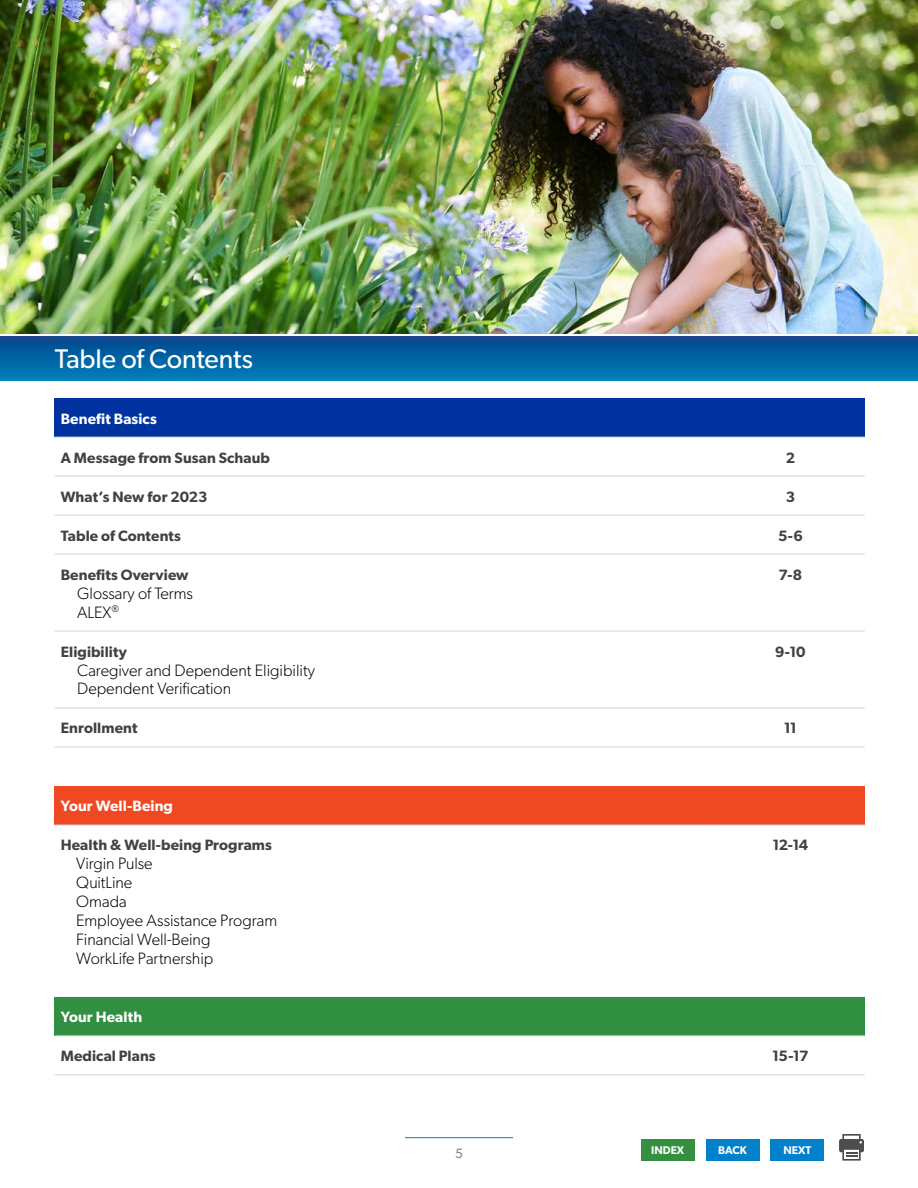
<style>
.page{position:relative;width:918px;height:1188px;background:#fff}
.page>*{position:absolute;margin:0;border:0;box-sizing:border-box;transform-origin:0 0}
.t1{font:27px "Gibson";letter-spacing:-.01em;color:#fff}
.t2{font:300 16.5px/18.9px "Gibson";color:#000}
.t3{font:600 15px "Gibson";letter-spacing:.005em;color:#414042}
.t4{font:600 15px "Gibson";letter-spacing:.005em;color:#fff}
.t5{font:13.5px "Gibson";color:#808285}
.t6{font:600 11.25px "Gibson";color:#fff}
</style>
<div class="page">
<hr style="left:405px;top:1137px;width:108px;height:1px;background:#0081c9">
<div style="left:641px;top:1139px;width:54px;height:22px;background:#348f41"></div>
<div style="left:706px;top:1139px;width:53px;height:22px;background:#0081c9"></div>
<div style="left:770px;top:1139px;width:54px;height:22px;background:#0081c9"></div>
<svg style="left:839px;top:1134px;width:25px;height:27px"></svg>
<div style="left:0;top:337px;width:918px;height:43px;background:linear-gradient(to bottom,#06478c,#0080ba)"></div>
<div style="left:55px;top:398px;width:810px;height:39px;background:#0033a0"></div>
<div style="left:55px;top:786px;width:810px;height:39px;background:#ef4923"></div>
<div style="left:55px;top:997px;width:810px;height:39px;background:#318f41"></div>
<hr style="left:55px;top:476px;width:661px;height:1px;background:#d1d3d4">
<hr style="left:716px;top:476px;width:149px;height:1px;background:#d1d3d4">
<hr style="left:55px;top:515px;width:661px;height:1px;background:#d1d3d4">
<hr style="left:716px;top:515px;width:149px;height:1px;background:#d1d3d4">
<hr style="left:55px;top:554px;width:661px;height:1px;background:#d1d3d4">
<hr style="left:716px;top:554px;width:149px;height:1px;background:#d1d3d4">
<hr style="left:55px;top:631px;width:661px;height:1px;background:#d1d3d4">
<hr style="left:716px;top:631px;width:149px;height:1px;background:#d1d3d4">
<hr style="left:55px;top:708px;width:661px;height:1px;background:#d1d3d4">
<hr style="left:716px;top:708px;width:149px;height:1px;background:#d1d3d4">
<hr style="left:55px;top:747px;width:661px;height:1px;background:#d1d3d4">
<hr style="left:716px;top:747px;width:149px;height:1px;background:#d1d3d4">
<hr style="left:55px;top:825px;width:661px;height:1px;background:#d1d3d4">
<hr style="left:716px;top:825px;width:149px;height:1px;background:#d1d3d4">
<hr style="left:55px;top:1074px;width:661px;height:1px;background:#d1d3d4">
<hr style="left:716px;top:1074px;width:149px;height:1px;background:#d1d3d4">
<hr style="left:55px;top:437px;width:661px;height:1px;background:#d1d3d4">
<hr style="left:716px;top:437px;width:149px;height:1px;background:#d1d3d4">
<hr style="left:55px;top:1035px;width:661px;height:1px;background:#d1d3d4">
<hr style="left:716px;top:1035px;width:149px;height:1px;background:#d1d3d4">
<img style="left:0;top:0;width:918px;height:334px">
<h1 class="t1" style="left:55px;top:343px;width:200px">Table of Contents</h1>
<p class="t4" style="left:61px;top:409px;width:98px">Benefit Basics</p>
<p class="t3" style="left:61px;top:448px;width:211px">A Message from Susan Schaub</p>
<p class="t3" style="left:786px;top:448px;width:11px">2</p>
<p class="t3" style="left:61px;top:487px;width:148px">What’s New for 2023</p>
<p class="t3" style="left:786px;top:487px;width:11px">3</p>
<p class="t3" style="left:61px;top:526px;width:122px">Table of Contents</p>
<p class="t3" style="left:778px;top:526px;width:26px">5-6</p>
<p class="t3" style="left:61px;top:565px;width:129px">Benefits Overview</p>
<p class="t2" style="left:77px;top:583px;width:117px">Glossary of Terms<br>ALEX<sup>®</sup></p>
<p class="t3" style="left:779px;top:565px;width:25px">7-8</p>
<p class="t3" style="left:61px;top:642px;width:68px">Eligibility</p>
<p class="t2" style="left:77px;top:660px;width:239px">Caregiver and Dependent Eligibility<br>Dependent Verification</p>
<p class="t3" style="left:775px;top:642px;width:32px">9-10</p>
<p class="t3" style="left:61px;top:719px;width:78px">Enrollment</p>
<p class="t3" style="left:784px;top:719px;width:15px">11</p>
<p class="t4" style="left:61px;top:797px;width:114px">Your Well-Being</p>
<p class="t3" style="left:61px;top:836px;width:213px">Health &amp; Well-being Programs</p>
<p class="t2" style="left:76px;top:854px;width:202px">Virgin Pulse<br>QuitLine<br>Omada<br>Employee Assistance Program<br>Financial Well-Being<br>WorkLife Partnership</p>
<p class="t3" style="left:772px;top:836px;width:37px">12-14</p>
<p class="t4" style="left:61px;top:1008px;width:83px">Your Health</p>
<p class="t3" style="left:61px;top:1047px;width:96px">Medical Plans</p>
<p class="t3" style="left:772px;top:1047px;width:38px">15-17</p>
<p class="t5" style="left:455px;top:1146px;width:9px">5</p>
<p class="t6" style="left:651px;top:1143px;width:34px">INDEX</p>
<p class="t6" style="left:718px;top:1143px;width:30px">BACK</p>
<p class="t6" style="left:783px;top:1143px;width:29px">NEXT</p>
</div>
